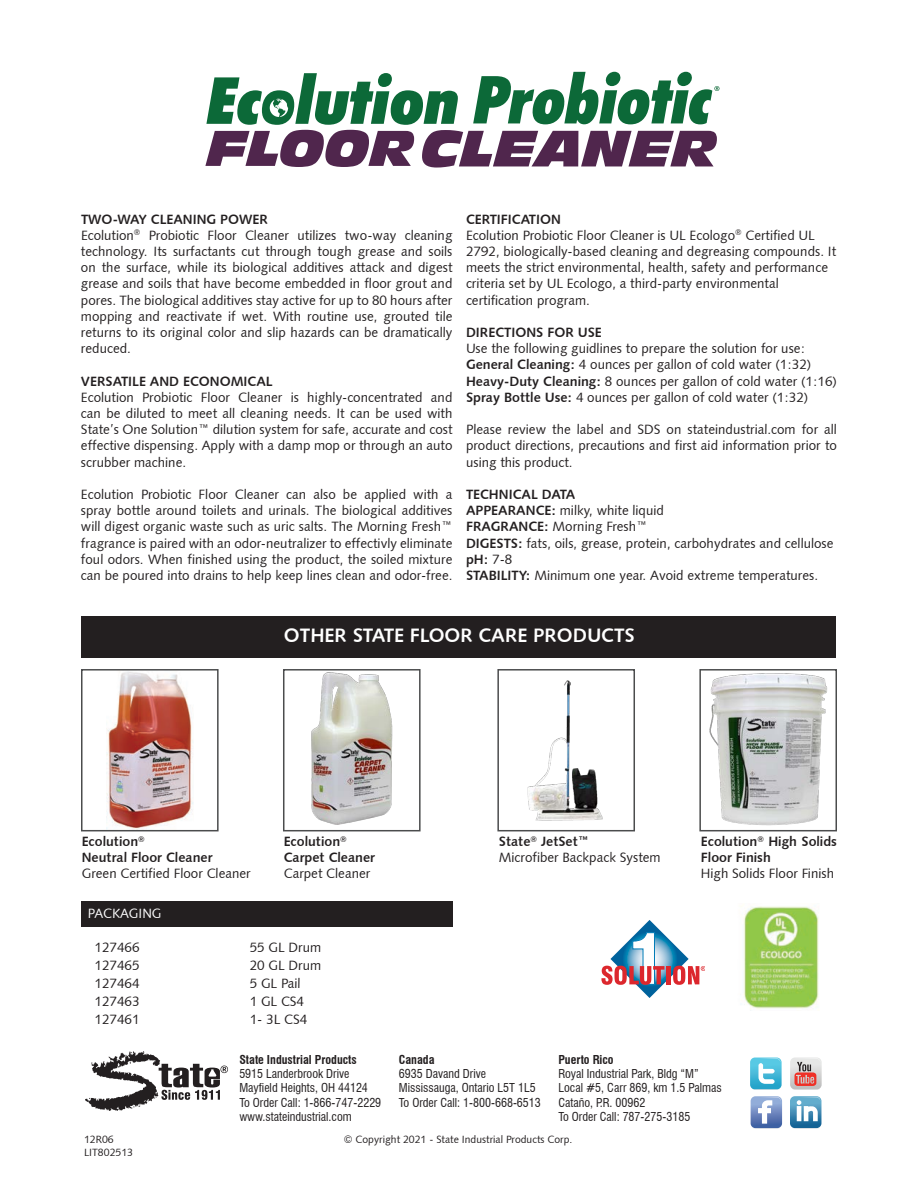
<style>
.page{position:relative;width:918px;height:1188px;background:#fff}
.page>*{position:absolute;margin:0;border:0;box-sizing:border-box;transform-origin:0 0}
.t1{font:19.5px "Humanist 531 BT Bold A";color:#fff}
.t2{font:13.5px/16.2px "Humanist 531 BT Roman A";color:#231f20;text-align:justify}
.t3{font:13.5px/16.2px "Humanist 531 BT Bold A";color:#231f20}
.t4{font:13.5px "Humanist 531 BT Roman A";color:#fff}
.t5{font:condensed 12px "Swiss 721 BT";color:#231f20}
.t6{font:700 condensed 12px "Swiss 721 BT";color:#231f20}
.t7{font:10.5px "Humanist 531 BT Roman A";color:#231f20}
.s1{font-family:"Humanist 531 BT Bold A"}
.s2{font-family:"Humanist 531 BT Roman A"}
</style>
<div class="page">
<svg style="left:86px;top:1051px;width:142px;height:60px"></svg>
<svg style="left:750px;top:1096px;width:32px;height:33px"></svg>
<svg style="left:790px;top:1096px;width:32px;height:33px"></svg>
<svg style="left:750px;top:1058px;width:32px;height:32px"></svg>
<svg style="left:790px;top:1057px;width:32px;height:33px"></svg>
<svg style="left:205px;top:72px;width:514px;height:96px"></svg>
<div style="left:81px;top:902px;width:372px;height:25px;background:#231f20"></div>
<svg style="left:601px;top:920px;width:104px;height:78px"></svg>
<img style="left:743px;top:906px;width:76px;height:103px">
<div style="left:82px;top:617px;width:754px;height:41px;background:#231f20"></div>
<img style="left:106px;top:672px;width:87px;height:156px">
<div style="left:81px;top:669px;width:138px;height:162px;border:2px solid #4b4c4d"></div>
<img style="left:311px;top:672px;width:82px;height:153px">
<div style="left:283px;top:669px;width:138px;height:162px;border:2px solid #4b4c4d"></div>
<img style="left:527px;top:680px;width:76px;height:141px">
<div style="left:497px;top:669px;width:138px;height:162px;border:2px solid #4b4c4d"></div>
<img style="left:709px;top:673px;width:119px;height:153px">
<div style="left:699px;top:669px;width:138px;height:162px;border:2px solid #4b4c4d"></div>
<p class="t3" style="left:81px;top:211px;width:188px">TWO-WAY CLEANING POWER</p>
<p class="t2" style="left:81px;top:227px;width:373px">Ecolution<sup>®</sup> Probiotic Floor Cleaner utilizes two-way cleaning technology. Its surfactants cut through tough grease and soils on the surface, while its biological additives attack and digest grease and soils that have become embedded in floor grout and pores. The biological additives stay active for up to 80 hours after mopping and reactivate if wet. With routine use, grouted tile returns to its original color and slip hazards can be dramatically reduced.</p>
<p class="t3" style="left:81px;top:373px;width:193px">VERSATILE AND ECONOMICAL</p>
<p class="t2" style="left:81px;top:389px;width:373px">Ecolution Probiotic Floor Cleaner is highly-concentrated and can be diluted to meet all cleaning needs. It can be used with State’s One Solution™ dilution system for safe, accurate and cost effective dispensing. Apply with a damp mop or through an auto scrubber machine.</p>
<p class="t2" style="left:81px;top:486px;width:373px">Ecolution Probiotic Floor Cleaner can also be applied with a spray bottle around toilets and urinals. The biological additives will digest organic waste such as uric salts. The Morning Fresh™ fragrance is paired with an odor-neutralizer to effectivly eliminate foul odors. When finished using the product, the soiled mixture can be poured into drains to help keep lines clean and odor-free.</p>
<p class="t3" style="left:466px;top:211px;width:97px">CERTIFICATION</p>
<p class="t2" style="left:466px;top:227px;width:372px;text-align:left">Ecolution Probiotic Floor Cleaner is UL Ecologo<sup>®</sup> Certified UL 2792, biologically-based cleaning and degreasing compounds. It meets the strict environmental, health, safety and performance criteria set by UL Ecologo, a third-party environmental certification program.</p>
<p class="t3" style="left:466px;top:324px;width:137px">DIRECTIONS FOR USE</p>
<p class="t2" style="left:466px;top:340px;width:341px">Use the following guidlines to prepare the solution for use:</p>
<p class="t2" style="left:466px;top:356px;width:347px"><span class="s1">General Cleaning:</span> 4 ounces per gallon of cold water (1:32)</p>
<p class="t2" style="left:466px;top:372px;width:372px"><span class="s1">Heavy-Duty Cleaning:</span> 8 ounces per gallon of cold water (1:16)</p>
<p class="t2" style="left:466px;top:389px;width:344px"><span class="s1">Spray Bottle Use:</span> 4 ounces per gallon of cold water (1:32)</p>
<p class="t2" style="left:466px;top:421px;width:372px">Please review the label and SDS on stateindustrial.com for all product directions, precautions and first aid information prior to using this product.</p>
<p class="t3" style="left:466px;top:486px;width:111px">TECHNICAL DATA</p>
<p class="t2" style="left:466px;top:502px;width:199px"><span class="s1">APPEARANCE:</span> milky, white liquid</p>
<p class="t2" style="left:466px;top:518px;width:183px"><span class="s1">FRAGRANCE:</span> Morning Fresh™</p>
<p class="t2" style="left:466px;top:534px;width:369px"><span class="s1">DIGESTS:</span> fats, oils, grease, protein, carbohydrates and cellulose</p>
<p class="t3" style="left:466px;top:551px;width:48px">pH: <span class="s2">7-8</span></p>
<p class="t2" style="left:466px;top:567px;width:354px"><span class="s1">STABILITY:</span> Minimum one year. Avoid extreme temperatures.</p>
<p class="t1" style="left:284px;top:623px;width:352px">OTHER STATE FLOOR CARE PRODUCTS</p>
<p class="t3" style="left:82px;top:833px;width:65px">Ecolution<sup>®</sup></p>
<p class="t3" style="left:82px;top:849px;width:132px">Neutral Floor Cleaner</p>
<p class="t2" style="left:82px;top:865px;width:171px">Green Certified Floor Cleaner</p>
<p class="t3" style="left:284px;top:833px;width:65px">Ecolution<sup>®</sup></p>
<p class="t3" style="left:284px;top:849px;width:93px">Carpet Cleaner</p>
<p class="t2" style="left:284px;top:865px;width:88px">Carpet Cleaner</p>
<p class="t4" style="left:88px;top:905px;width:75px">PACKAGING</p>
<p class="t2" style="left:94px;top:939px;width:47px">127466</p>
<p class="t2" style="left:250px;top:939px;width:73px">55 GL Drum</p>
<p class="t2" style="left:94px;top:957px;width:47px">127465</p>
<p class="t2" style="left:250px;top:957px;width:73px">20 GL Drum</p>
<p class="t2" style="left:94px;top:975px;width:47px">127464</p>
<p class="t2" style="left:250px;top:975px;width:52px">5 GL Pail</p>
<p class="t2" style="left:94px;top:993px;width:47px">127463</p>
<p class="t2" style="left:250px;top:993px;width:56px">1 GL CS4</p>
<p class="t2" style="left:94px;top:1011px;width:47px">127461</p>
<p class="t2" style="left:250px;top:1011px;width:59px">1- 3L CS4</p>
<p class="t3" style="left:499px;top:833px;width:92px">State<sup>®</sup> JetSet™</p>
<p class="t2" style="left:499px;top:849px;width:163px">Microfiber Backpack System</p>
<p class="t3" style="left:701px;top:833px;width:138px">Ecolution<sup>®</sup> High Solids<br>Floor Finish</p>
<p class="t2" style="left:701px;top:865px;width:135px">High Solids Floor Finish</p>
<p class="t6" style="left:239px;top:1052px;width:119px">State Industrial Products</p>
<p class="t5" style="left:239px;top:1066px;width:112px">5915 Landerbrook Drive</p>
<p class="t5" style="left:239px;top:1081px;width:130px">Mayfield Heights, OH 44124</p>
<p class="t5" style="left:239px;top:1095px;width:143px">To Order Call: 1-866-747-2229</p>
<p class="t5" style="left:239px;top:1110px;width:114px">www.stateindustrial.com</p>
<p class="t6" style="left:399px;top:1052px;width:37px">Canada</p>
<p class="t5" style="left:399px;top:1066px;width:89px">6935 Davand Drive</p>
<p class="t5" style="left:399px;top:1081px;width:138px">Mississauga, Ontario L5T 1L5</p>
<p class="t5" style="left:399px;top:1095px;width:143px">To Order Call: 1-800-668-6513</p>
<p class="t6" style="left:558px;top:1052px;width:57px">Puerto Rico</p>
<p class="t5" style="left:558px;top:1066px;width:142px">Royal Industrial Park, Bldg “M”</p>
<p class="t5" style="left:558px;top:1081px;width:165px">Local #5, Carr 869, km 1.5 Palmas</p>
<p class="t5" style="left:558px;top:1095px;width:89px">Cataño, P.R. 00962</p>
<p class="t5" style="left:558px;top:1110px;width:134px">To Order Call: 787-275-3185</p>
<p class="t7" style="left:84px;top:1133px;width:31px">12R06</p>
<p class="t7" style="left:344px;top:1133px;width:230px">© Copyright 2021 - State Industrial Products Corp.</p>
<p class="t7" style="left:84px;top:1145px;width:50px">LIT802513</p>
</div>
